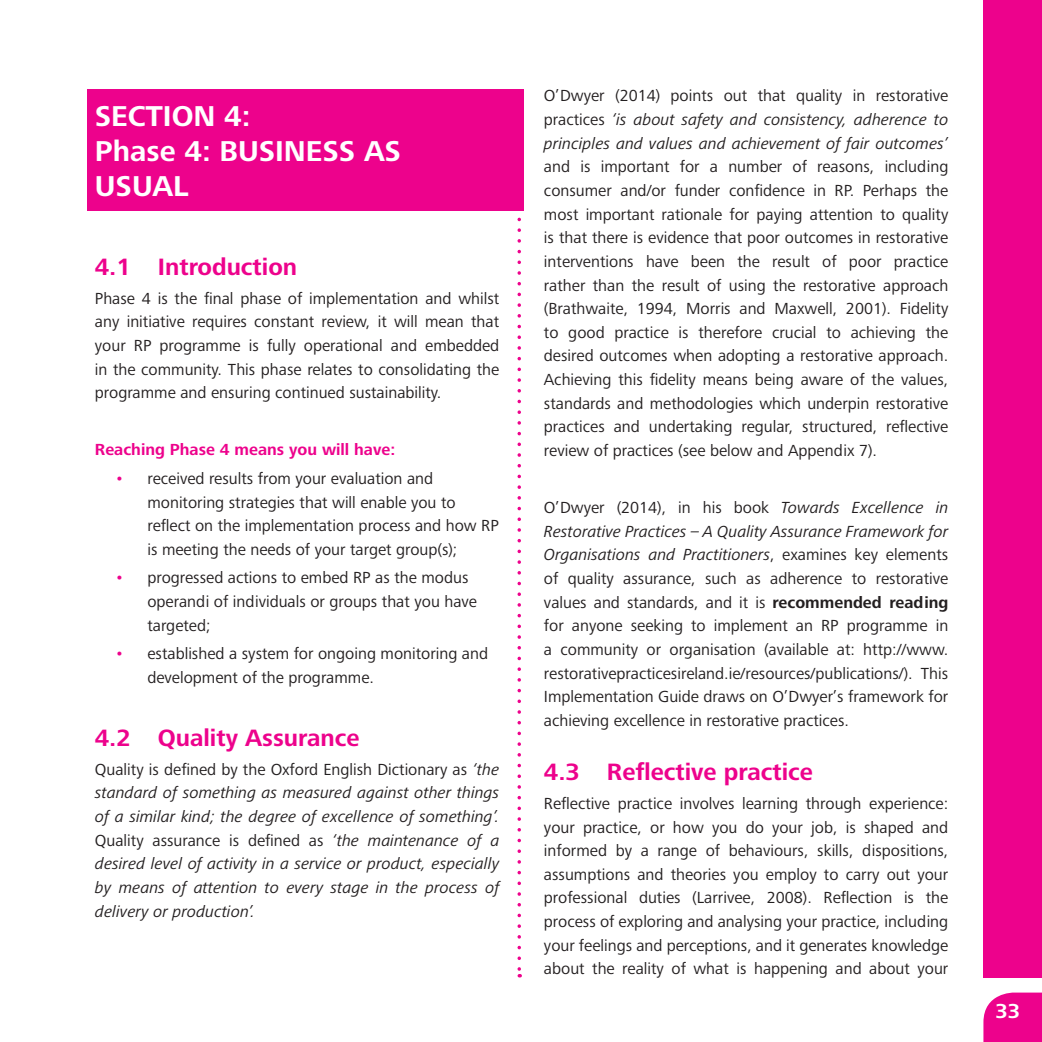
<style>
.page{position:relative;width:1042px;height:1042px;background:#fff}
.page>*{position:absolute;margin:0;border:0;box-sizing:border-box;transform-origin:0 0}
.t1{font:700 29.75px/35px "Frutiger Next Pro";color:#fff}
.t2{font:700 24.5px "Frutiger Next Pro";color:#ed028c}
.t3{font:700 21px "Frutiger Next Pro";color:#fff}
.t4{font:16.62px/23.6px "Frutiger Next Pro";color:#231f20;text-align:justify}
.t5{font:italic 16.62px/23.6px "Frutiger Next Pro";color:#231f20;text-align:justify}
.t6{font:700 16.62px "Frutiger Next Pro";color:#ed028c}
.s1{font-size:17.5px;color:#ed028c}
.s2{font-style:normal}
.s3{font-style:italic}
.s4{font-weight:700}
</style>
<div class="page">
<svg style="left:983px;top:992px;width:59px;height:50px;background:#ee1695"></svg>
<div style="left:983px;top:0;width:59px;height:977px;background:#ed028c"></div>
<svg style="left:517px;top:217px;width:4px;height:760px"></svg>
<div style="left:87px;top:89px;width:436px;height:122px;background:#ed028c"></div>
<h1 class="t1" style="left:95px;top:98px;width:307px">SECTION 4:<br>Phase 4: BUSINESS AS<br>USUAL</h1>
<h2 class="t2" style="left:95px;top:253px;width:204px">4.1 Introduction</h2>
<p class="t4" style="left:95px;top:286px;width:406px">Phase 4 is the final phase of implementation and whilst any initiative requires constant review, it will mean that your RP programme is fully operational and embedded in the community. This phase relates to consolidating the programme and ensuring continued sustainability.</p>
<p class="t6" style="left:95px;top:440px;width:302px">Reaching Phase 4 means you will have:</p>
<p class="t4" style="left:147px;top:466px;width:353px;text-align:left;text-indent:-33px"><span class="s1">•</span> received results from your evaluation and monitoring strategies that will enable you to reflect on the implementation process and how RP is meeting the needs of your target group(s);</p>
<p class="t4" style="left:147px;top:566px;width:331px;text-align:left;text-indent:-33px"><span class="s1">•</span> progressed actions to embed RP as the modus operandi of individuals or groups that you have targeted;</p>
<p class="t4" style="left:147px;top:642px;width:342px;text-indent:-33px"><span class="s1">•</span> established a system for ongoing monitoring and development of the programme.</p>
<h2 class="t2" style="left:95px;top:724px;width:266px">4.2 Quality Assurance</h2>
<p class="t5" style="left:95px;top:757px;width:406px"><span class="s2">Quality is defined by the Oxford English Dictionary as</span> ‘the standard of something as measured against other things of a similar kind; the degree of excellence of something’.<br><span class="s2">Quality assurance is defined as</span> ‘the maintenance of a desired level of activity in a service or product, especially by means of attention to every stage in the process of delivery or production’.</p>
<p class="t5" style="left:544px;top:84px;width:406px"><span class="s2">O’Dwyer (2014) points out that quality in restorative practices</span> ‘is about safety and consistency, adherence to principles and values and achievement of fair outcomes’</p>
<p class="t4" style="left:544px;top:155px;width:406px">and is important for a number of reasons, including consumer and/or funder confidence in RP. Perhaps the most important rationale for paying attention to quality is that there is evidence that poor outcomes in restorative interventions have been the result of poor practice rather than the result of using the restorative approach (Brathwaite, 1994, Morris and Maxwell, 2001). Fidelity to good practice is therefore crucial to achieving the desired outcomes when adopting a restorative approach.<br>Achieving this fidelity means being aware of the values, standards and methodologies which underpin restorative practices and undertaking regular, structured, reflective review of practices (see below and Appendix 7).</p>
<p class="t4" style="left:544px;top:496px;width:406px">O’Dwyer (2014), in his book <span class="s3">Towards Excellence in Restorative Practices – A Quality Assurance Framework for Organisations and Practitioners</span>, examines key elements of quality assurance, such as adherence to restorative values and standards, and it is <span class="s4">recommended reading </span>for anyone seeking to implement an RP programme in a community or organisation (available at: http://www. restorativepracticesireland.ie/resources/publications/). This Implementation Guide draws on O’Dwyer’s framework for achieving excellence in restorative practices.</p>
<h2 class="t2" style="left:544px;top:758px;width:270px">4.3 Reflective practice</h2>
<p class="t4" style="left:544px;top:791px;width:406px">Reflective practice involves learning through experience: your practice, or how you do your job, is shaped and informed by a range of behaviours, skills, dispositions, assumptions and theories you employ to carry out your professional duties (Larrivee, 2008). Reflection is the process of exploring and analysing your practice, including your feelings and perceptions, and it generates knowledge about the reality of what is happening and about your</p>
<p class="t3" style="left:995px;top:999px;width:26px">33</p>
</div>
